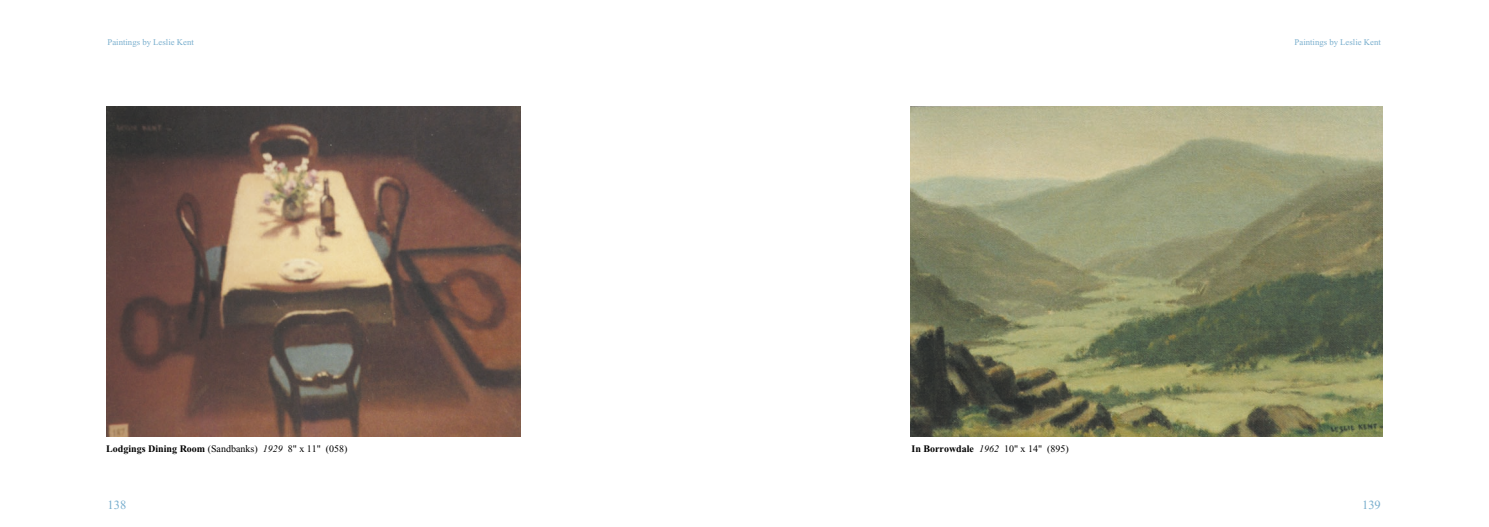
<style>
.page{position:relative;width:1489px;height:527px;background:#fff}
.page>*{position:absolute;margin:0;border:0;box-sizing:border-box;transform-origin:0 0}
.t1{font:12.5px "Times New Roman";color:#7aafce}
.t2{font:10px "Times New Roman";color:#000}
.t3{font:700 10px "Times New Roman";color:#000}
.t4{font:8.75px "Times New Roman";color:#7aafce}
.s1{font-weight:700}
.s2{font-style:italic}
.s3{font-weight:400;font-style:italic}
.s4{font-weight:400}
</style>
<div class="page">
<img style="left:911px;top:106px;width:471px;height:330px">
<img style="left:106px;top:107px;width:414px;height:329px">
<p class="t4" style="left:108px;top:39px;width:88px">Paintings by Leslie Kent</p>
<p class="t2" style="left:106px;top:445px;width:243px"><span class="s1">Lodgings Dining Room</span> (Sandbanks) <span class="s2">1929</span> 8" x 11" (058)</p>
<p class="t3" style="left:911px;top:445px;width:159px">In Borrowdale <span class="s3">1962</span> <span class="s4">10" x 14" (895)</span></p>
<p class="t1" style="left:108px;top:500px;width:20px">138</p>
<p class="t4" style="left:1294px;top:39px;width:88px">Paintings by Leslie Kent</p>
<p class="t1" style="left:1362px;top:500px;width:20px">139</p>
</div>
